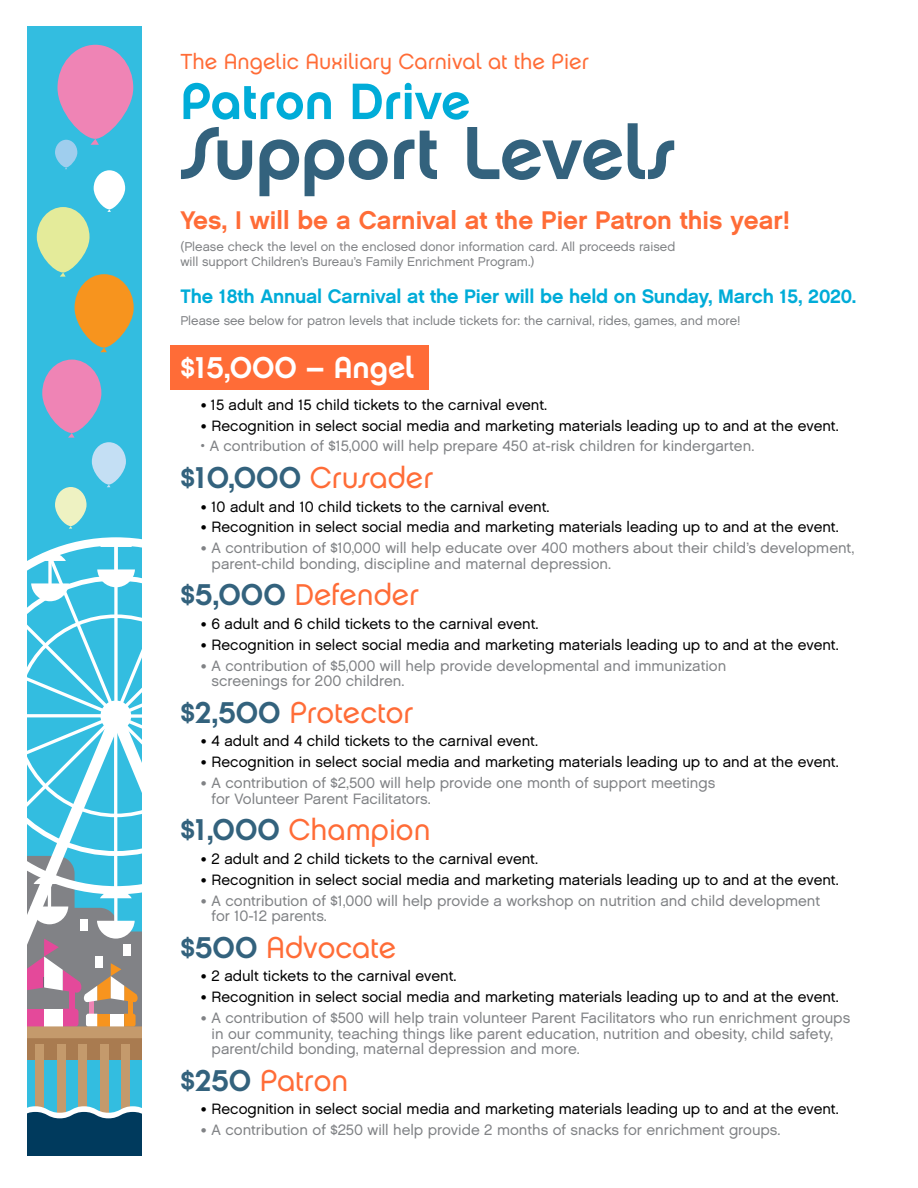
<style>
.page{position:relative;width:918px;height:1188px;background:#fff}
.page>*{position:absolute;margin:0;border:0;box-sizing:border-box;transform-origin:0 0}
.t1{font:75px "Chalet New York Nineteen Seventy";letter-spacing:-.005em;color:#33627d}
.t2{font:51px "Chalet New York Nineteen Seventy";color:#00acd8}
.t3{font:30px "Chalet London Nineteen Seventy";color:#ff6c37}
.t4{font:30px "Chalet New York Nineteen Seventy";color:#fff}
.t5{font:25.5px "Chalet New York Nineteen Sixty";color:#ff6c37}
.t6{font:21.75px "Chalet London Nineteen Seventy";color:#ff6c37}
.t7{font:19.5px "Chalet New York Nineteen Sixty";letter-spacing:-.01em;color:#00acd8}
.t8{font:15px "Chalet London Nineteen Sixty";color:#000}
.t9{font:15px/15.6px "Chalet London Nineteen Sixty";color:#808285}
.t10{font:12.75px/15.3px "Chalet London Nineteen Sixty";color:#808285}
.s1{font-family:"Chalet New York Nineteen Sixty";font-size:21px}
.s2{font-family:"Chalet New York Nineteen Seventy";color:#33627d}
</style>
<div class="page">
<div style="left:171px;top:345px;width:258px;height:44px;background:#ff6c37"></div>
<div style="left:27px;top:26px;width:114px;height:1130px;background:#33bde0"></div>
<div style="left:27px;top:1038px;width:114px;height:22px;background:#a97b50"></div>
<div style="left:122px;top:1044px;width:8px;height:105px;background:#c49a6c"></div>
<div style="left:100px;top:1044px;width:8px;height:105px;background:#c49a6c"></div>
<div style="left:79px;top:1044px;width:8px;height:105px;background:#c49a6c"></div>
<div style="left:57px;top:1044px;width:8px;height:105px;background:#c49a6c"></div>
<div style="left:36px;top:1044px;width:8px;height:105px;background:#c49a6c"></div>
<svg style="left:42px;top:360px;width:84px;height:169px"></svg>
<svg style="left:37px;top:45px;width:97px;height:307px"></svg>
<svg style="left:27px;top:537px;width:114px;height:501px"></svg>
<div style="left:95px;top:956px;width:8px;height:12px;background:#fff"></div>
<svg style="left:27px;top:1106px;width:114px;height:50px;background:#235774"></svg>
<h3 class="t6" style="left:180px;top:48px;width:410px">The Angelic Auxiliary Carnival at the Pier</h3>
<h2 class="t2" style="left:180px;top:70px;width:292px">Patron Drive</h2>
<h1 class="t1" style="left:180px;top:107px;width:496px">Support Levels</h1>
<h3 class="t5" style="left:180px;top:204px;width:611px">Yes, I will be a Carnival at the Pier Patron this year!</h3>
<p class="t10" style="left:180px;top:238px;width:497px">(Please check the level on the enclosed donor information card. All proceeds raised will support Children’s Bureau’s Family Enrichment Program.)</p>
<h3 class="t7" style="left:180px;top:284px;width:677px">The 18th Annual Carnival at the Pier will be held on Sunday, March 15, 2020.</h3>
<p class="t10" style="left:180px;top:313px;width:562px">Please see below for patron levels that include tickets for: the carnival, rides, games, and more!</p>
<h3 class="t4" style="left:180px;top:349px;width:235px">$15,000 – Angel</h3>
<p class="t8" style="left:201px;top:395px;width:348px"><span class="s1">•</span> 15 adult and 15 child tickets to the carnival event.</p>
<p class="t8" style="left:201px;top:416px;width:640px"><span class="s1">•</span> Recognition in select social media and marketing materials leading up to and at the event.</p>
<p class="t9" style="left:201px;top:438px;width:555px">• A contribution of $15,000 will help prepare 450 at-risk children for kindergarten.</p>
<h3 class="t3" style="left:180px;top:459px;width:255px"><span class="s2">$10,000</span> Crusader</h3>
<p class="t8" style="left:201px;top:497px;width:350px"><span class="s1">•</span> 10 adult and 10 child tickets to the carnival event.</p>
<p class="t8" style="left:201px;top:518px;width:640px"><span class="s1">•</span> Recognition in select social media and marketing materials leading up to and at the event.</p>
<p class="t9" style="left:212px;top:540px;width:644px;text-indent:-11px"><span class="s1">•</span> A contribution of $10,000 will help educate over 400 mothers about their child’s development, parent-child bonding, discipline and maternal depression.</p>
<h3 class="t3" style="left:180px;top:577px;width:240px"><span class="s2">$5,000</span> Defender</h3>
<p class="t8" style="left:201px;top:615px;width:339px"><span class="s1">•</span> 6 adult and 6 child tickets to the carnival event.</p>
<p class="t8" style="left:201px;top:636px;width:640px"><span class="s1">•</span> Recognition in select social media and marketing materials leading up to and at the event.</p>
<p class="t9" style="left:212px;top:658px;width:516px;text-indent:-11px"><span class="s1">•</span> A contribution of $5,000 will help provide developmental and immunization screenings for 200 children.</p>
<h3 class="t3" style="left:180px;top:694px;width:235px"><span class="s2">$2,500</span> Protector</h3>
<p class="t8" style="left:201px;top:732px;width:339px"><span class="s1">•</span> 4 adult and 4 child tickets to the carnival event.</p>
<p class="t8" style="left:201px;top:753px;width:640px"><span class="s1">•</span> Recognition in select social media and marketing materials leading up to and at the event.</p>
<p class="t9" style="left:212px;top:775px;width:505px;text-indent:-11px"><span class="s1">•</span> A contribution of $2,500 will help provide one month of support meetings for Volunteer Parent Facilitators.</p>
<h3 class="t3" style="left:180px;top:812px;width:252px"><span class="s2">$1,000</span> Champion</h3>
<p class="t8" style="left:201px;top:850px;width:339px"><span class="s1">•</span> 2 adult and 2 child tickets to the carnival event.</p>
<p class="t8" style="left:201px;top:870px;width:640px"><span class="s1">•</span> Recognition in select social media and marketing materials leading up to and at the event.</p>
<p class="t9" style="left:212px;top:893px;width:610px;text-indent:-11px"><span class="s1">•</span> A contribution of $1,000 will help provide a workshop on nutrition and child development for 10-12 parents.</p>
<h3 class="t3" style="left:180px;top:929px;width:217px"><span class="s2">$500</span> Advocate</h3>
<p class="t8" style="left:201px;top:967px;width:257px"><span class="s1">•</span> 2 adult tickets to the carnival event.</p>
<p class="t8" style="left:201px;top:988px;width:640px"><span class="s1">•</span> Recognition in select social media and marketing materials leading up to and at the event.</p>
<p class="t9" style="left:212px;top:1010px;width:640px;text-indent:-11px"><span class="s1">•</span> A contribution of $500 will help train volunteer Parent Facilitators who run enrichment groups in our community, teaching things like parent education, nutrition and obesity, child safety, parent/child bonding, maternal depression and more.</p>
<h3 class="t3" style="left:180px;top:1062px;width:169px"><span class="s2">$250</span> Patron</h3>
<p class="t8" style="left:201px;top:1100px;width:640px"><span class="s1">•</span> Recognition in select social media and marketing materials leading up to and at the event.</p>
<p class="t9" style="left:201px;top:1122px;width:581px"><span class="s1">•</span> A contribution of $250 will help provide 2 months of snacks for enrichment groups.</p>
</div>
